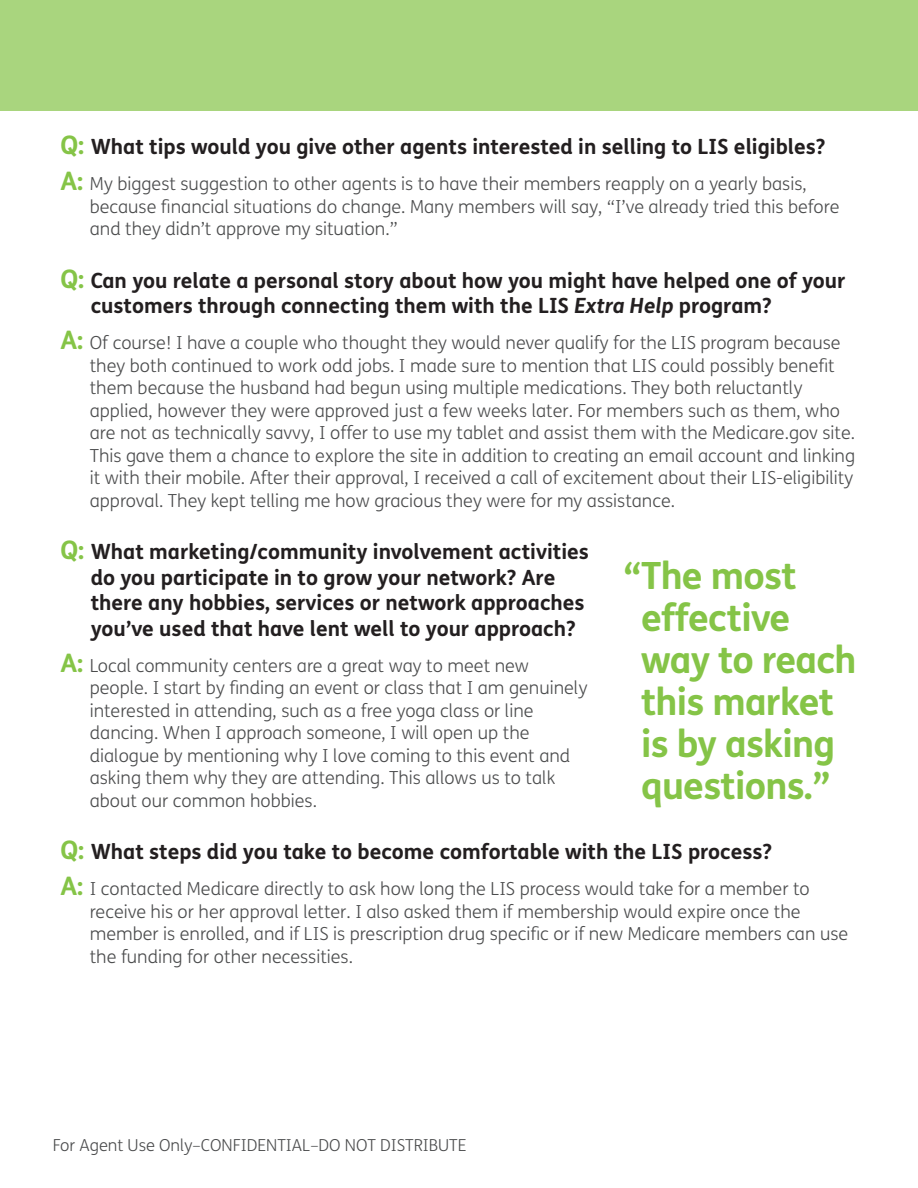
<style>
.page{position:relative;width:918px;height:1188px;background:#fff}
.page>*{position:absolute;margin:0;border:0;box-sizing:border-box;transform-origin:0 0}
.t1{font:700 37.5px/42px "FS Humana";letter-spacing:-.02em;color:#85c447}
.t2{font:700 21px/25.5px "FS Humana";color:#231f20}
.t3{font:300 18px/22.5px "FS Humana";color:#4b4c4d}
.t4{font:300 16.5px "FS Humana";color:#4b4c4d}
.s1{font-size:25.5px;color:#85c447}
.s2{font-weight:700;font-size:25.5px;color:#85c447}
.s3{font-style:italic}
</style>
<div class="page">
<div style="left:0;top:0;width:918px;height:111px;background:#a9d57e"></div>
<p class="t2" style="left:60px;top:133px;width:767px"><span class="s1">Q:</span> What tips would you give other agents interested in selling to LIS eligibles?</p>
<p class="t3" style="left:90px;top:172px;width:751px;text-indent:-29px"><span class="s2">A:</span> My biggest suggestion to other agents is to have their members reapply on a yearly basis, because financial situations do change. Many members will say, “I’ve already tried this before and they didn’t approve my situation.”</p>
<p class="t2" style="left:91px;top:266px;width:756px;text-indent:-30px"><span class="s1">Q:</span> Can you relate a personal story about how you might have helped one of your customers through connecting them with the LIS <span class="s3">Extra Help</span> program?</p>
<p class="t3" style="left:90px;top:331px;width:767px;text-indent:-29px"><span class="s2">A:</span> Of course! I have a couple who thought they would never qualify for the LIS program because they both continued to work odd jobs. I made sure to mention that LIS could possibly benefit them because the husband had begun using multiple medications. They both reluctantly applied, however they were approved just a few weeks later. For members such as them, who are not as technically savvy, I offer to use my tablet and assist them with the Medicare.gov site.<br>This gave them a chance to explore the site in addition to creating an email account and linking it with their mobile. After their approval, I received a call of excitement about their LIS-eligibility approval. They kept telling me how gracious they were for my assistance.</p>
<p class="t2" style="left:91px;top:538px;width:500px;text-indent:-30px"><span class="s1">Q:</span> What marketing/community involvement activities do you participate in to grow your network? Are there any hobbies, services or network approaches you’ve used that have lent well to your approach?</p>
<p class="t3" style="left:90px;top:654px;width:499px;text-indent:-29px"><span class="s2">A:</span> Local community centers are a great way to meet new people. I start by finding an event or class that I am genuinely interested in attending, such as a free yoga class or line dancing. When I approach someone, I will open up the dialogue by mentioning why I love coming to this event and asking them why they are attending. This allows us to talk about our common hobbies.</p>
<p class="t2" style="left:60px;top:838px;width:713px"><span class="s1">Q:</span> What steps did you take to become comfortable with the LIS process?</p>
<p class="t3" style="left:90px;top:877px;width:760px;text-indent:-29px"><span class="s2">A:</span> I contacted Medicare directly to ask how long the LIS process would take for a member to receive his or her approval letter. I also asked them if membership would expire once the member is enrolled, and if LIS is prescription drug specific or if new Medicare members can use the funding for other necessities.</p>
<h1 class="t1" style="left:641px;top:553px;width:217px;text-indent:-18px">“The most effective way to reach this market is by asking questions.”</h1>
<p class="t4" style="left:53px;top:1134px;width:415px">For Agent Use Only–CONFIDENTIAL–DO NOT DISTRIBUTE</p>
</div>
